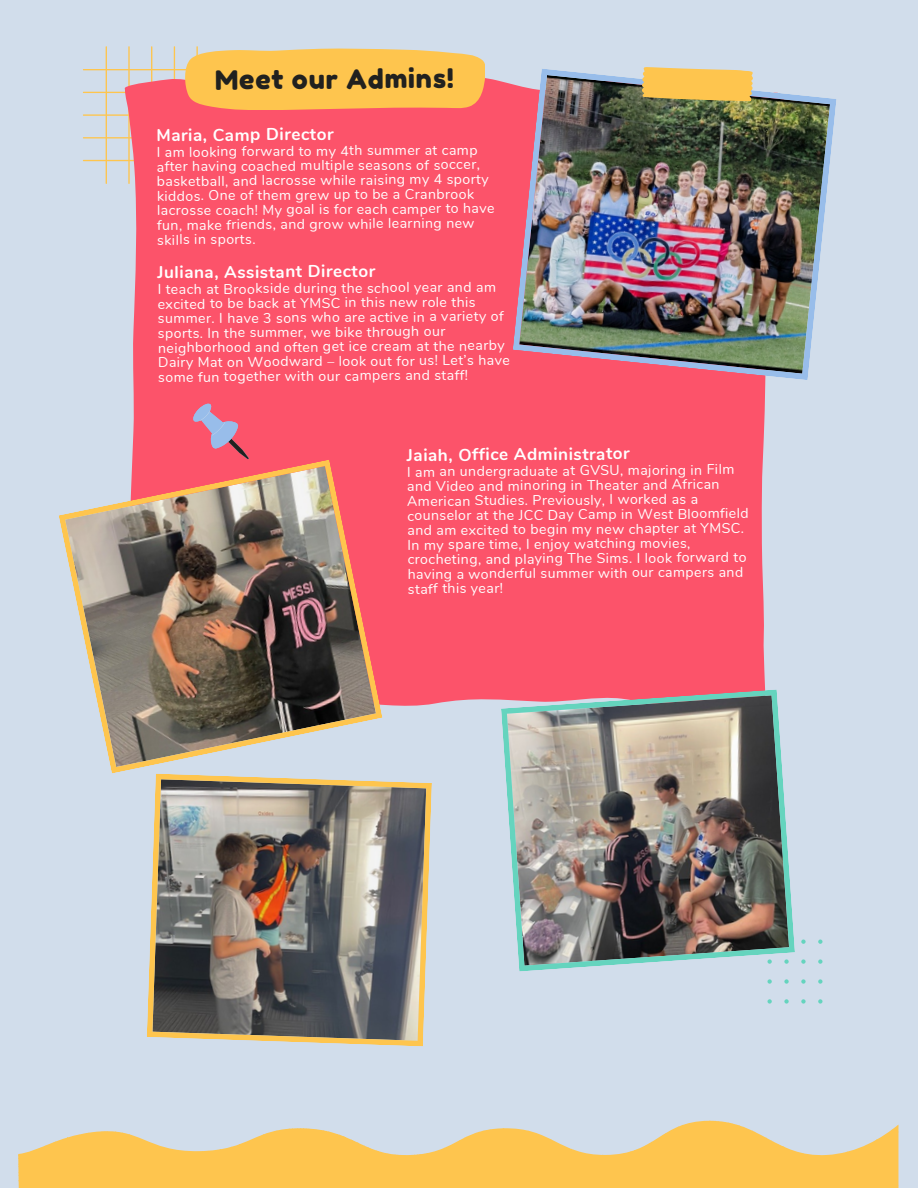
<style>
.page{position:relative;width:918px;height:1188px;background:#d1ddeb}
.page>*{position:absolute;margin:0;border:0;box-sizing:border-box;transform-origin:0 0}
.t1{font:26.85px "Fredoka One";letter-spacing:.02em;color:#21211f}
.t2{font:700 17.1px "Nunito";letter-spacing:.02em;color:#fff}
.t3{font:14.1px/14.7px "Nunito";letter-spacing:.02em;color:#fff}
</style>
<div class="page">
<div style="left:132px;top:78px;width:634px;height:628px;background:#fc536a"></div>
<svg style="left:801px;top:959px;width:5px;height:5px"></svg>
<svg style="left:818px;top:959px;width:5px;height:5px"></svg>
<svg style="left:801px;top:979px;width:5px;height:5px"></svg>
<svg style="left:784px;top:979px;width:5px;height:5px"></svg>
<svg style="left:767px;top:979px;width:5px;height:5px"></svg>
<svg style="left:818px;top:979px;width:5px;height:5px"></svg>
<svg style="left:801px;top:940px;width:5px;height:4px"></svg>
<svg style="left:818px;top:940px;width:5px;height:4px"></svg>
<svg style="left:801px;top:999px;width:5px;height:5px"></svg>
<svg style="left:784px;top:999px;width:5px;height:5px"></svg>
<svg style="left:767px;top:999px;width:5px;height:5px"></svg>
<svg style="left:818px;top:999px;width:5px;height:5px"></svg>
<img style="left:513px;top:69px;width:323px;height:311px">
<img style="left:501px;top:689px;width:294px;height:283px">
<img style="left:59px;top:460px;width:324px;height:314px">
<svg style="left:640px;top:67px;width:115px;height:41px;background:#d9b459"></svg>
<svg style="left:192px;top:402px;width:57px;height:58px;background:#da6f8b"></svg>
<svg style="left:18px;top:1121px;width:881px;height:67px;fill:#fec54e"></svg>
<svg style="left:83px;top:46px;width:402px;height:138px"></svg>
<img style="left:147px;top:774px;width:285px;height:272px">
<p class="t1" style="left:215px;top:63px;width:241px">Meet our Admins!</p>
<p class="t2" style="left:157px;top:123px;width:179px">Maria, Camp Director</p>
<p class="t3" style="left:157px;top:144px;width:340px">I am looking forward to my 4th summer at camp after having coached multiple seasons of soccer, basketball, and lacrosse while raising my 4 sporty kiddos. One of them grew up to be a Cranbrook lacrosse coach! My goal is for each camper to have fun, make friends, and grow while learning new skills in sports.</p>
<p class="t2" style="left:158px;top:260px;width:219px">Juliana, Assistant Director</p>
<p class="t3" style="left:158px;top:281px;width:354px">I teach at Brookside during the school year and am excited to be back at YMSC in this new role this summer. I have 3 sons who are active in a variety of sports. In the summer, we bike through our neighborhood and often get ice cream at the nearby Dairy Mat on Woodward – look out for us! Let’s have some fun together with our campers and staff!</p>
<p class="t2" style="left:407px;top:443px;width:224px">Jaiah, Office Administrator</p>
<p class="t3" style="left:407px;top:463px;width:343px">I am an undergraduate at GVSU, majoring in Film and Video and minoring in Theater and African American Studies. Previously, I worked as a counselor at the JCC Day Camp in West Bloomfield and am excited to begin my new chapter at YMSC.<br>In my spare time, I enjoy watching movies, crocheting, and playing The Sims. I look forward to having a wonderful summer with our campers and staff this year!</p>
</div>
